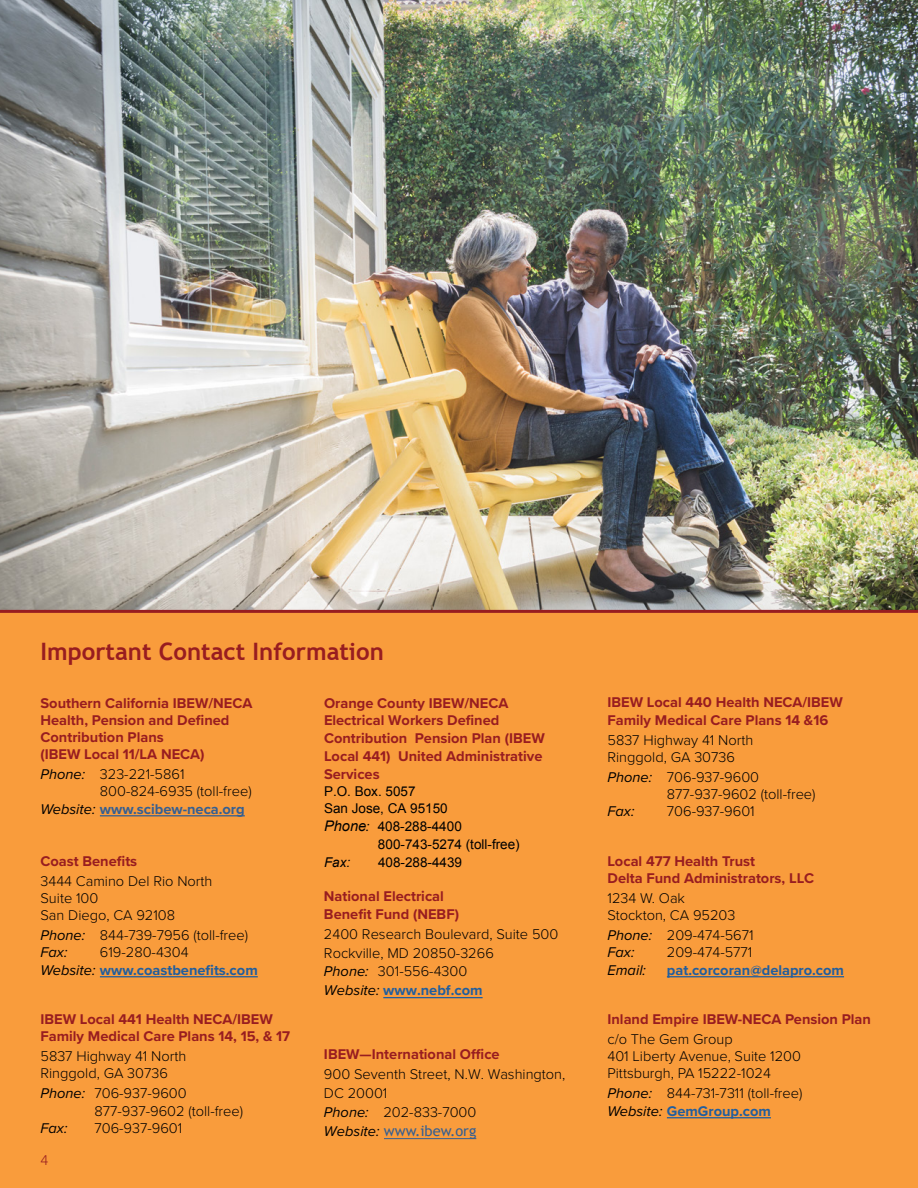
<style>
.page{position:relative;width:918px;height:1188px;background:#fff}
.page>*{position:absolute;margin:0;border:0;box-sizing:border-box;transform-origin:0 0}
.t1{font:700 24px "Trebuchet MS";color:#981d20}
.t2{font:300 14.7px/17.2px "Proxima Nova";color:#000}
.t3{font:700 14.7px/17.2px "Proxima Nova";color:#981d20}
.t4{font:700 14.7px/17.2px "Proxima Nova";color:#215e9e}
.t5{font:700 14.7px "Proxima Nova";color:#355f92}
.t6{font:14.7px "Trebuchet MS";color:#355f92}
.t7{font:italic 14.7px "Proxima Nova";color:#000}
.t8{font:300 14.7px "Proxima Nova";color:#981d20}
.t9{font:13.5px/16.5px "Arial";color:#000}
.t10{font:italic 13.5px "Arial";color:#000}
.s1{font-weight:400;font-style:italic}
.s2{font-weight:400;font-style:italic;color:#000}
.s3{font-style:italic;font-size:14.7px}
.s4{font-family:"Proxima Nova";font-style:italic;font-size:14.7px}
.s5{font-weight:700;color:#215e9e}
.s6{font-weight:300;color:#000}
.s7{font-family:"Proxima Nova";font-style:italic;color:#000}
</style>
<div class="page">
<img style="left:0;top:0;width:918px;height:610px">
<div style="left:0;top:611px;width:918px;height:577px;background:#f99c3c"></div>
<hr style="left:100px;top:815px;width:145px;height:1px;background:#355f92">
<hr style="left:100px;top:976px;width:158px;height:1px;background:#215e9e">
<hr style="left:667px;top:976px;width:177px;height:1px;background:#215e9e">
<hr style="left:384px;top:1138px;width:92px;height:1px;background:#355f92">
<hr style="left:383px;top:997px;width:100px;height:1px;background:#215e9e">
<hr style="left:667px;top:1117px;width:104px;height:1px;background:#215e9e">
<hr style="left:0;top:610px;width:918px;height:3px;background:#981d20">
<h1 class="t1" style="left:40px;top:637px;width:345px">Important Contact Information</h1>
<p class="t3" style="left:40px;top:694px;width:213px">Southern California IBEW/NECA<br>Health, Pension and Defined<br>Contribution Plans<br>(IBEW Local 11/LA NECA)</p>
<p class="t2" style="left:40px;top:765px;width:146px"><span class="s1">Phone:</span> 323-221-5861</p>
<p class="t2" style="left:100px;top:782px;width:153px">800-824-6935 (toll-free)</p>
<p class="t5" style="left:40px;top:798px;width:206px"><span class="s2">Website:</span> www.scibew-neca.org</p>
<p class="t3" style="left:324px;top:693px;width:222px;line-height:17.7px">Orange County IBEW/NECA<br>Electrical Workers Defined<br>Contribution Pension Plan (IBEW<br>Local 441) United Administrative<br>Services</p>
<p class="t9" style="left:324px;top:784px;width:125px">P.O. Box. 5057<br>San Jose, CA 95150</p>
<p class="t9" style="left:378px;top:818px;width:143px;line-height:17.9px;text-indent:-54px"><span class="s3">Phone</span><span class="s4">:</span> 408-288-4400<br>800-743-5274 (toll-free)</p>
<p class="t10" style="left:324px;top:854px;width:28px">Fax:</p>
<p class="t9" style="left:378px;top:854px;width:86px">408-288-4439</p>
<p class="t3" style="left:324px;top:886px;width:137px;line-height:18.9px">National Electrical<br>Benefit Fund (NEBF)</p>
<p class="t2" style="left:324px;top:924px;width:236px;line-height:18.8px">2400 Research Boulevard, Suite 500<br>Rockville, MD 20850-3266<br><span class="s1">Phone:</span> 301-556-4300<br><span class="s1">Website:</span> <span class="s5">www.nebf.com</span></p>
<p class="t3" style="left:40px;top:852px;width:98px">Coast Benefits</p>
<p class="t2" style="left:40px;top:871px;width:174px">3444 Camino Del Rio North<br>Suite 100<br>San Diego, CA 92108</p>
<p class="t2" style="left:40px;top:926px;width:209px"><span class="s1">Phone:</span> 844-739-7956 (toll-free)<br><span class="s1">Fax:</span></p>
<p class="t4" style="left:40px;top:944px;width:219px;text-indent:59px"><span class="s6">619-280-4304<br></span><span class="s2">Website:</span> www.coastbenefits.com</p>
<p class="t3" style="left:41px;top:1010px;width:251px">IBEW Local 441 Health NECA/IBEW<br>Family Medical Care Plans 14, 15, &amp; 17</p>
<p class="t2" style="left:41px;top:1047px;width:147px">5837 Highway 41 North<br>Ringgold, GA 30736</p>
<p class="t2" style="left:94px;top:1084px;width:150px;text-indent:-54px"><span class="s1">Phone:</span> 706-937-9600<br>877-937-9602 (toll-free)</p>
<p class="t7" style="left:41px;top:1117px;width:28px">Fax:</p>
<p class="t2" style="left:94px;top:1119px;width:89px">706-937-9601</p>
<p class="t8" style="left:40px;top:1149px;width:9px">4</p>
<p class="t3" style="left:324px;top:1045px;width:177px">IBEW—International Office</p>
<p class="t2" style="left:324px;top:1064px;width:243px;line-height:19px">900 Seventh Street, N.W. Washington,<br>DC 20001<br><span class="s1">Phone:</span> 202-833-7000</p>
<p class="t6" style="left:324px;top:1122px;width:154px"><span class="s7">Website:</span> www.ibew.org</p>
<p class="t3" style="left:608px;top:694px;width:237px">IBEW Local 440 Health NECA/IBEW<br>Family Medical Care Plans 14 &amp;16</p>
<p class="t2" style="left:608px;top:730px;width:147px">5837 Highway 41 North<br>Ringgold, GA 30736</p>
<p class="t2" style="left:667px;top:768px;width:150px;text-indent:-59px"><span class="s1">Phone:</span> 706-937-9600<br>877-937-9602 (toll-free)</p>
<p class="t7" style="left:608px;top:800px;width:28px">Fax:</p>
<p class="t2" style="left:667px;top:802px;width:89px">706-937-9601</p>
<p class="t3" style="left:608px;top:852px;width:208px">Local 477 Health Trust<br>Delta Fund Administrators, LLC</p>
<p class="t2" style="left:608px;top:889px;width:129px">1234 W. Oak<br>Stockton, CA 95203</p>
<p class="t2" style="left:608px;top:926px;width:148px"><span class="s1">Phone:</span> 209-474-5671<br><span class="s1">Fax:</span></p>
<p class="t2" style="left:667px;top:943px;width:87px">209-474-5771</p>
<p class="t7" style="left:608px;top:959px;width:40px">Email:</p>
<p class="t4" style="left:667px;top:961px;width:179px">pat.corcoran@delapro.com</p>
<p class="t3" style="left:608px;top:1010px;width:265px">Inland Empire IBEW-NECA Pension Plan</p>
<p class="t2" style="left:608px;top:1030px;width:195px">c/o The Gem Group<br>401 Liberty Avenue, Suite 1200<br>Pittsburgh, PA 15222-1024</p>
<p class="t2" style="left:608px;top:1084px;width:197px"><span class="s1">Phone:</span> 844-731-7311 (toll-free)<br><span class="s1">Website:</span> <span class="s5">GemGroup.com</span></p>
</div>
